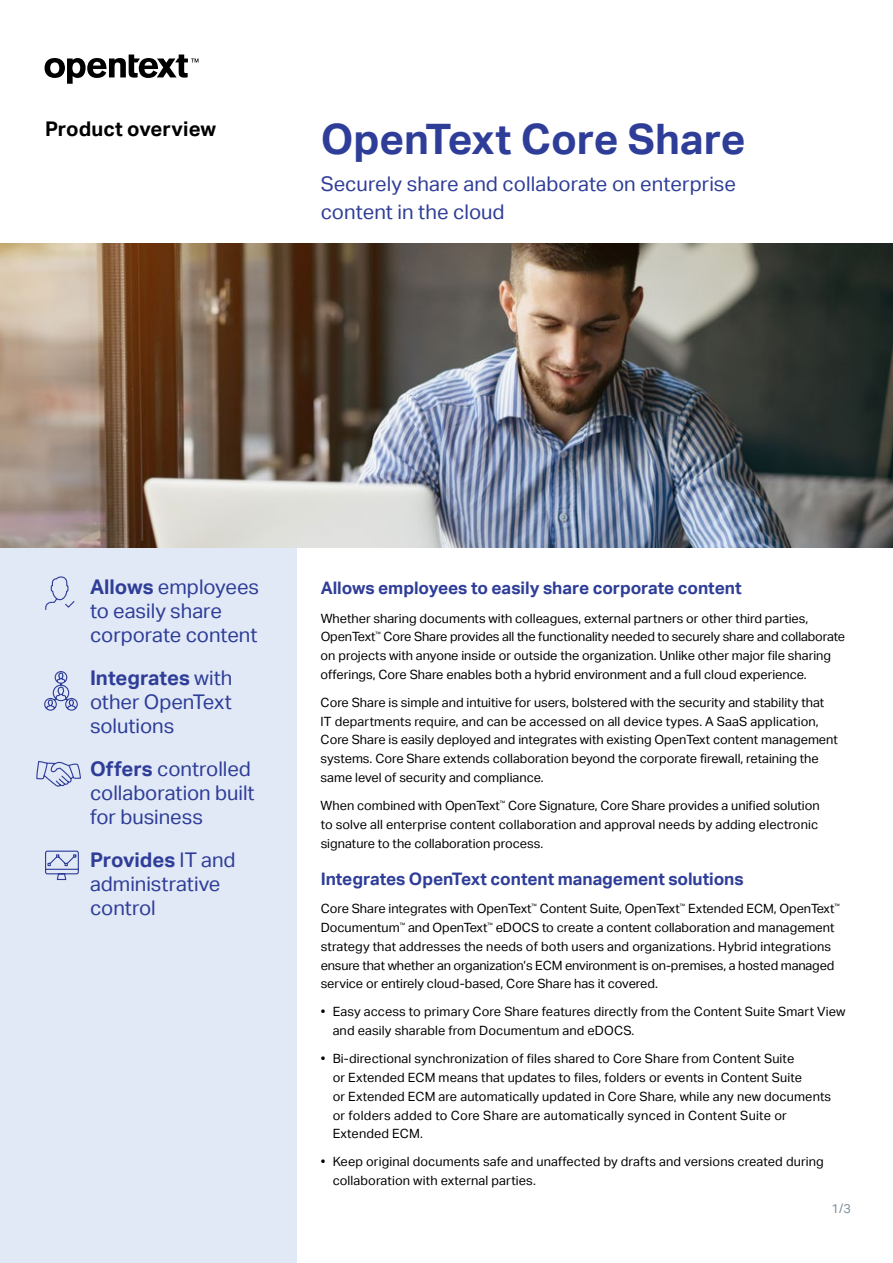
<style>
.page{position:relative;width:893px;height:1263px;background:#fff}
.page>*{position:absolute;margin:0;border:0;box-sizing:border-box;transform-origin:0 0}
.t1{font:700 42px "Aktiv Grotesk";color:#2e3d98}
.t2{font:20.25px/24.3px "Aktiv Grotesk";color:#2e3d98}
.t3{font:700 20.25px "Aktiv Grotesk";color:#000}
.t4{font:700 17.25px "Aktiv Grotesk";letter-spacing:-.005em;color:#2e3d98}
.t5{font:12.75px/18.8px "Aktiv Grotesk";color:#000}
.t6{font:12.75px "Aktiv Grotesk";color:#7e929f}
.s1{font-weight:700}
</style>
<div class="page">
<svg style="left:45px;top:55px;width:153px;height:29px"></svg>
<div style="left:0;top:501px;width:297px;height:762px;background:#e1e8f6"></div>
<svg style="left:45px;top:576px;width:30px;height:34px"></svg>
<svg style="left:44px;top:671px;width:34px;height:40px"></svg>
<svg style="left:36px;top:761px;width:45px;height:26px"></svg>
<svg style="left:45px;top:850px;width:34px;height:31px"></svg>
<img style="left:0;top:243px;width:893px;height:305px">
<h2 class="t3" style="left:45px;top:117px;width:173px">Product overview</h2>
<h1 class="t1" style="left:321px;top:115px;width:426px">OpenText Core Share</h1>
<h2 class="t2" style="left:321px;top:170px;width:417px;line-height:28.2px">Securely share and collaborate on enterprise content in the cloud</h2>
<h2 class="t2" style="left:90px;top:575px;width:171px"><span class="s1">Allows</span> employees to easily share corporate content</h2>
<h2 class="t2" style="left:90px;top:666px;width:144px;text-align:justify"><span class="s1">Integrates</span> with other OpenText solutions</h2>
<h2 class="t2" style="left:90px;top:756px;width:166px"><span class="s1">Offers</span> controlled collaboration built for business</h2>
<h2 class="t2" style="left:90px;top:847px;width:147px"><span class="s1">Provides</span> IT and administrative control</h2>
<h3 class="t4" style="left:321px;top:578px;width:422px">Allows employees to easily share corporate content</h3>
<p class="t5" style="left:321px;top:609px;width:526px">Whether sharing documents with colleagues, external partners or other third parties, OpenText<sup>™</sup> Core Share provides all the functionality needed to securely share and collaborate on projects with anyone inside or outside the organization. Unlike other major file sharing offerings, Core Share enables both a hybrid environment and a full cloud experience.</p>
<p class="t5" style="left:321px;top:693px;width:519px">Core Share is simple and intuitive for users, bolstered with the security and stability that IT departments require, and can be accessed on all device types. A SaaS application, Core Share is easily deployed and integrates with existing OpenText content management systems. Core Share extends collaboration beyond the corporate firewall, retaining the same level of security and compliance.</p>
<p class="t5" style="left:321px;top:796px;width:501px;text-align:justify">When combined with OpenText<sup>™</sup> Core Signature, Core Share provides a unified solution to solve all enterprise content collaboration and approval needs by adding electronic signature to the collaboration process.</p>
<h3 class="t4" style="left:321px;top:869px;width:425px">Integrates OpenText content management solutions</h3>
<p class="t5" style="left:321px;top:899px;width:521px">Core Share integrates with OpenText<sup>™</sup> Content Suite, OpenText<sup>™</sup> Extended ECM, OpenText<sup>™ </sup>Documentum<sup>™</sup> and OpenText<sup>™</sup> eDOCS to create a content collaboration and management strategy that addresses the needs of both users and organizations. Hybrid integrations ensure that whether an organization’s ECM environment is on-premises, a hosted managed service or entirely cloud-based, Core Share has it covered.</p>
<p class="t5" style="left:333px;top:1002px;width:514px;text-indent:-12px">• Easy access to primary Core Share features directly from the Content Suite Smart View and easily sharable from Documentum and eDOCS.</p>
<p class="t5" style="left:333px;top:1049px;width:500px;text-indent:-12px">• Bi-directional synchronization of files shared to Core Share from Content Suite<br>or Extended ECM means that updates to files, folders or events in Content Suite<br>or Extended ECM are automatically updated in Core Share, while any new documents or folders added to Core Share are automatically synced in Content Suite or Extended ECM.</p>
<p class="t5" style="left:333px;top:1153px;width:493px;text-indent:-12px">• Keep original documents safe and unaffected by drafts and versions created during collaboration with external parties.</p>
<p class="t6" style="left:832px;top:1201px;width:21px">1/3</p>
</div>
